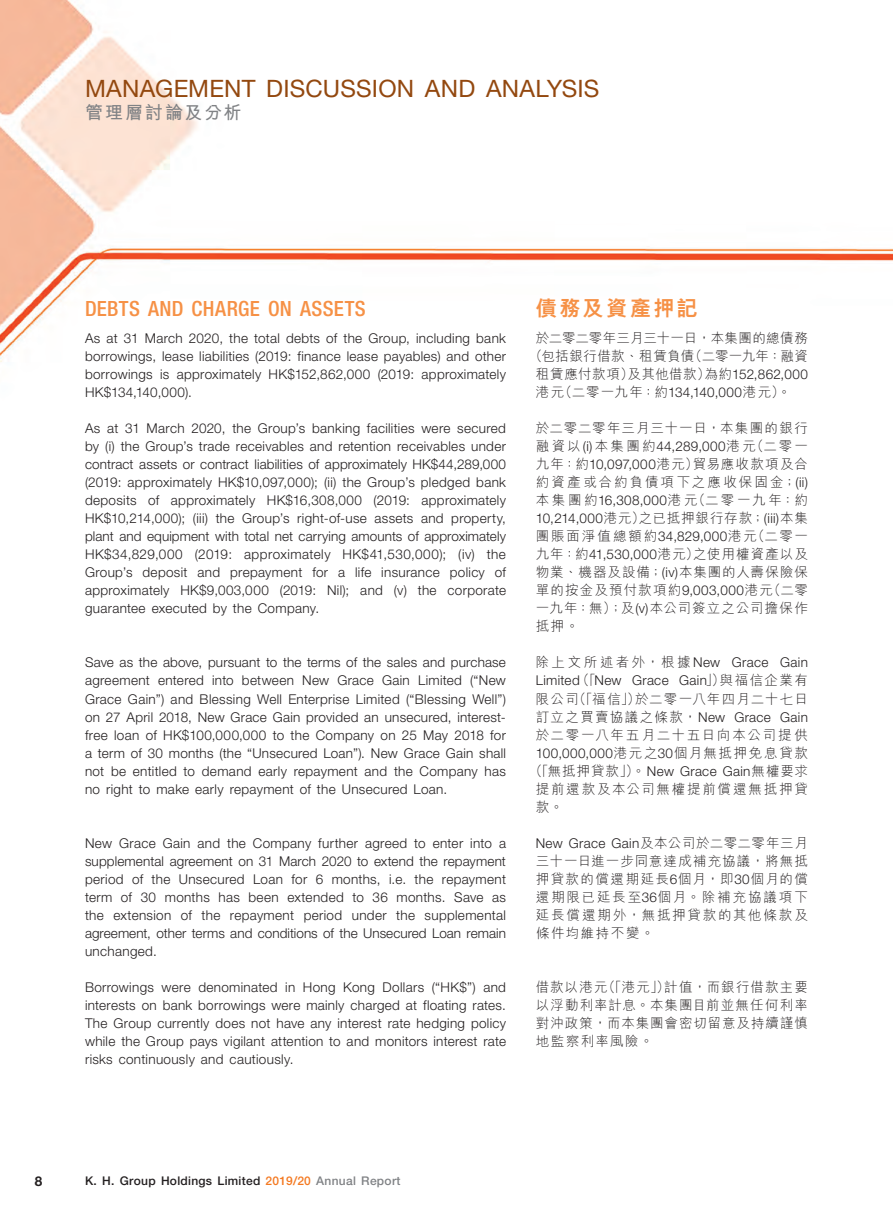
<style>
.page{position:relative;width:893px;height:1212px;background:#fff}
.page>*{position:absolute;margin:0;border:0;box-sizing:border-box;transform-origin:0 0}
.t1{font:24px "Helvetica Neue LT Std";letter-spacing:.01em;color:#93480f}
._03_H1{font:500 condensed 21px "Helvetica Neue LT Std";letter-spacing:.02em;color:#f69146}
._03_H1-2{font:800 21px "M Hei HK";letter-spacing:.115em;color:#f69146}
.t2{font:700 18px "M Hei HK";letter-spacing:.105em;color:#808285}
._01_Body_Text{font:300 13.5px/18px "Helvetica Neue LT Std";letter-spacing:.025em;color:#231f20;text-align:justify}
._01_Body_Text-2{font:300 13.5px/18px "M Hei HK";letter-spacing:.08em;color:#231f20;text-align:justify}
._01_Body_Text-3{font:300 13.5px "M Hei HK";letter-spacing:.04em;color:#231f20}
._01_Body_Text-4{font:300 13.5px "M Hei HK";letter-spacing:.06em;color:#231f20}
._01_Body_Text-5{font:300 13.5px "M Hei HK";letter-spacing:.025em;color:#231f20}
._01_Body_Text-6{font:300 13.5px "M Hei HK";letter-spacing:.02em;color:#231f20}
._01_Body_Text-7{font:300 13.5px "M Hei HK";letter-spacing:.115em;color:#231f20}
._01_Body_Text-8{font:300 13.5px "M Hei HK";letter-spacing:.135em;color:#231f20}
.t3{font:700 13.5px "Helvetica Neue LT Std";color:#231f20}
.t4{font:500 12px "Helvetica Neue LT Std";letter-spacing:.025em;color:#231f20}
.s1{font-family:"Helvetica Neue LT Std"}
.s2{font-family:"M Hei HK"}
.s3{color:#f47921}
.s4{color:#808285}
</style>
<div class="page">
<img style="left:0;top:0;width:893px;height:362px">
<h1 class="t1" style="left:85px;top:74px;width:516px">MANAGEMENT DISCUSSION AND ANALYSIS</h1>
<h3 class="t2" style="left:85px;top:99px;width:158px">管理層討論及分析</h3>
<p class="_03_H1" style="left:85px;top:296px;width:282px">DEBTS AND CHARGE ON ASSETS</p>
<p class="_01_Body_Text" style="left:85px;top:329px;width:422px">As at 31 March 2020, the total debts of the Group, including bank borrowings, lease liabilities (2019: finance lease payables) and other borrowings is approximately HK$152,862,000 (2019: approximately HK$134,140,000).</p>
<p class="_01_Body_Text" style="left:85px;top:419px;width:422px">As at 31 March 2020, the Group’s banking facilities were secured by (i) the Group’s trade receivables and retention receivables under contract assets or contract liabilities of approximately HK$44,289,000 (2019: approximately HK$10,097,000); (ii) the Group’s pledged bank deposits of approximately HK$16,308,000 (2019: approximately HK$10,214,000); (iii) the Group’s right-of-use assets and property, plant and equipment with total net carrying amounts of approximately HK$34,829,000 (2019: approximately HK$41,530,000); (iv) the Group’s deposit and prepayment for a life insurance policy of approximately HK$9,003,000 (2019: Nil); and (v) the corporate guarantee executed by the Company.</p>
<p class="_01_Body_Text" style="left:85px;top:653px;width:422px">Save as the above, pursuant to the terms of the sales and purchase agreement entered into between New Grace Gain Limited (“New Grace Gain”) and Blessing Well Enterprise Limited (“Blessing Well”) on 27 April 2018, New Grace Gain provided an unsecured, interest&shy;free loan of HK$100,000,000 to the Company on 25 May 2018 for a term of 30 months (the “Unsecured Loan”). New Grace Gain shall not be entitled to demand early repayment and the Company has no right to make early repayment of the Unsecured Loan.</p>
<p class="_01_Body_Text" style="left:85px;top:833px;width:422px">New Grace Gain and the Company further agreed to enter into a supplemental agreement on 31 March 2020 to extend the repayment period of the Unsecured Loan for 6 months, i.e. the repayment term of 30 months has been extended to 36 months. Save as the extension of the repayment period under the supplemental agreement, other terms and conditions of the Unsecured Loan remain unchanged.</p>
<p class="_01_Body_Text" style="left:85px;top:977px;width:423px">Borrowings were denominated in Hong Kong Dollars (“HK$”) and interests on bank borrowings were mainly charged at floating rates.<br>The Group currently does not have any interest rate hedging policy while the Group pays vigilant attention to and monitors interest rate risks continuously and cautiously.</p>
<p class="_03_H1-2" style="left:536px;top:298px;width:163px">債務及資產押記</p>
<p class="_01_Body_Text-6" style="left:536px;top:332px;width:274px">於二零二零年三月三十一日，本集團的總債務</p>
<p class="_01_Body_Text-5" style="left:529px;top:350px;width:280px">（包括銀行借款、租賃負債（二零一九年：融資</p>
<p class="_01_Body_Text-3" style="left:536px;top:368px;width:274px">租賃應付款項）及其他借款）為約<span class="s1">152,862,000</span></p>
<p class="_01_Body_Text-2" style="left:536px;top:383px;width:257px">港元（二零一九年：約<span class="s1">134,140,000</span>港元）。</p>
<p class="_01_Body_Text-2" style="left:536px;top:419px;width:274px">於二零二零年三月三十一日，本集團的銀行融資以<span class="s1">(i)</span> 本集團約<span class="s1">44,289,000</span>港元（二零一九年：約<span class="s1">10,097,000</span>港元）貿易應收款項及合約資產或合約負債項下之應收保固金；<span class="s1">(ii)</span>本集團約<span class="s1">16,308,000</span>港元（二零一九年：約<span class="s1">10,214,000</span>港元）之已抵押銀行存款；<span class="s1">(iii)</span>本集團賬面淨值總額約<span class="s1">34,829,000</span>港元（二零一九年：約<span class="s1">41,530,000</span>港元）之使用權資產以及物業、機器及設備；<span class="s1">(iv)</span>本集團的人壽保險保單的按金及預付款項約<span class="s1">9,003,000</span>港元（二零一九年：無）；及<span class="s1">(v)</span>本公司簽立之公司擔保作抵押。</p>
<p class="_01_Body_Text" style="left:536px;top:653px;width:274px"><span class="s2">除上文所述者外，根據</span> New Grace Gain</p>
<p class="_01_Body_Text" style="left:536px;top:671px;width:274px">Limited<span class="s2">（「</span>New Grace Gain<span class="s2">」）與福信企業有</span></p>
<p class="_01_Body_Text-2" style="left:536px;top:689px;width:274px">限公司（「福信」）於二零一八年四月二十七日</p>
<p class="_01_Body_Text" style="left:536px;top:707px;width:274px"><span class="s2">訂立之買賣協議之條款，</span>New Grace Gain</p>
<p class="_01_Body_Text-7" style="left:536px;top:728px;width:274px">於二零一八年五月二十五日向本公司提供</p>
<p class="_01_Body_Text" style="left:536px;top:743px;width:274px">100,000,000<span class="s2">港元之</span>30<span class="s2">個月無抵押免息貸款</span></p>
<p class="_01_Body_Text-4" style="left:529px;top:764px;width:280px">（「無抵押貸款」）。<span class="s1">New Grace Gain</span>無權要求</p>
<p class="_01_Body_Text-8" style="left:536px;top:782px;width:274px">提前還款及本公司無權提前償還無抵押貸</p>
<p class="_01_Body_Text-2" style="left:536px;top:797px;width:29px">款。</p>
<p class="_01_Body_Text-2" style="left:536px;top:833px;width:274px"><span class="s1">New Grace Gain</span>及本公司於二零二零年三月三十一日進一步同意達成補充協議，將無抵押貸款的償還期延長<span class="s1">6</span>個月，即<span class="s1">30</span>個月的償還期限已延長至<span class="s1">36</span>個月。除補充協議項下延長償還期外，無抵押貸款的其他條款及條件均維持不變。</p>
<p class="_01_Body_Text-2" style="left:536px;top:977px;width:274px">借款以港元（「港元」）計值，而銀行借款主要以浮動利率計息。本集團目前並無任何利率對沖政策，而本集團會密切留意及持續謹慎地監察利率風險。</p>
<p class="t3" style="left:35px;top:1172px;width:9px">8</p>
<p class="t4" style="left:85px;top:1174px;width:317px">K. H. Group Holdings Limited <span class="s3">2019/20</span> <span class="s4">Annual Report</span></p>
</div>
